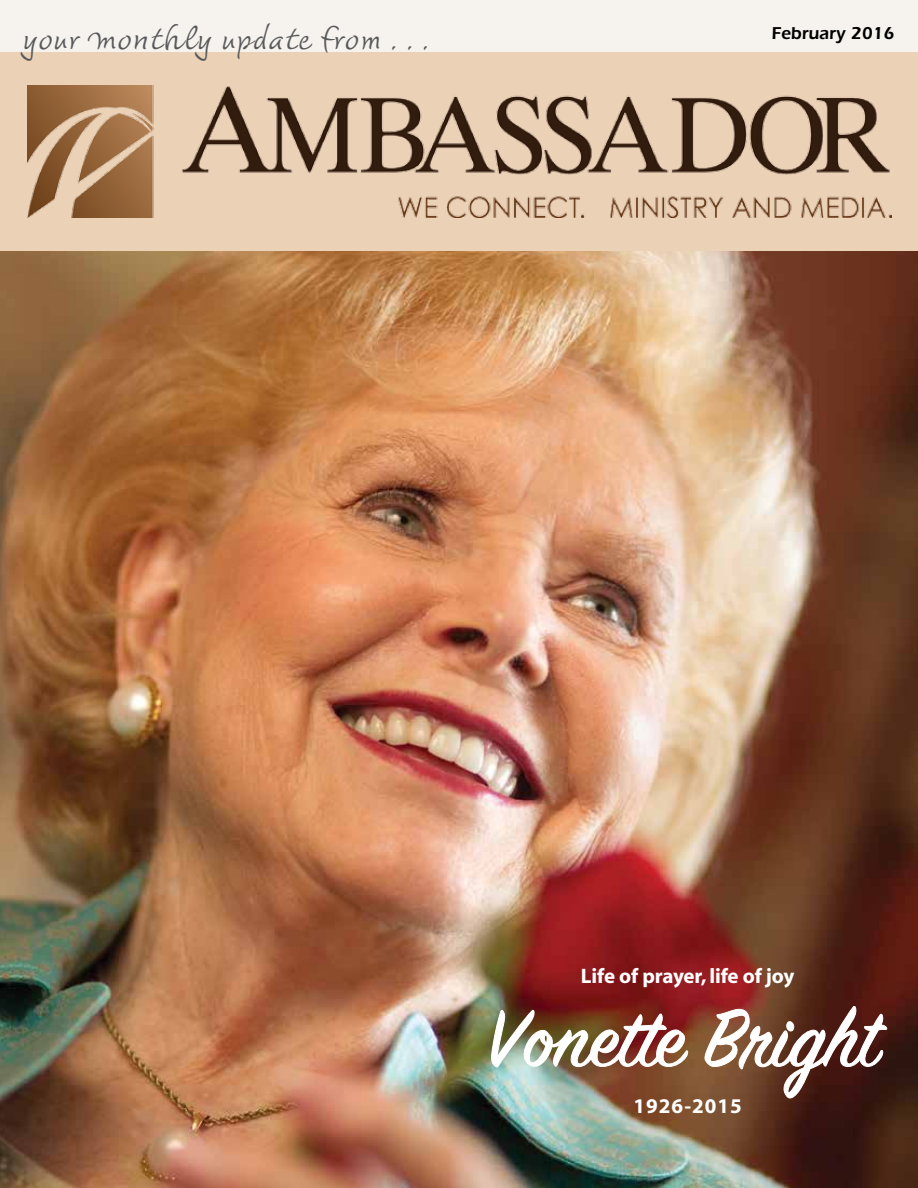
<style>
.page{position:relative;width:918px;height:1188px;background:#fff}
.page>*{position:absolute;margin:0;border:0;box-sizing:border-box;transform-origin:0 0}
.t1{font:88.8px "Sign Painter House Script";color:#fff}
.t2{font:37.5px "Dyna";letter-spacing:.05em;color:#58595b}
.t3{font:700 21px "Myriad";letter-spacing:-.005em;color:#fff}
.t4{font:700 21px "Myriad";letter-spacing:.05em;color:#fff}
.t5{font:600 17.85px "Itc Eras";color:#000}
</style>
<div class="page">
<img style="left:0;top:251px;width:918px;height:937px">
<div style="left:0;top:0;width:918px;height:85px;background:#f6f2ed"></div>
<div style="left:0;top:52px;width:918px;height:199px;background:#ebd1b6"></div>
<img style="left:27px;top:85px;width:864px;height:133px">
<img style="left:491px;top:1009px;width:198px;height:59px">
<svg style="left:703px;top:1006px;width:184px;height:93px;background:#6c4232"></svg>
<p class="t2" style="left:23px;top:17px;width:407px">your monthly update from . . .</p>
<p class="t5" style="left:771px;top:23px;width:125px">February 2016</p>
<p class="t3" style="left:581px;top:965px;width:215px">Life of prayer, life of joy</p>
<h1 class="t1" style="left:488px;top:984px;width:392px">Vonette Bright</h1>
<p class="t4" style="left:634px;top:1095px;width:110px">1926-2015</p>
</div>
